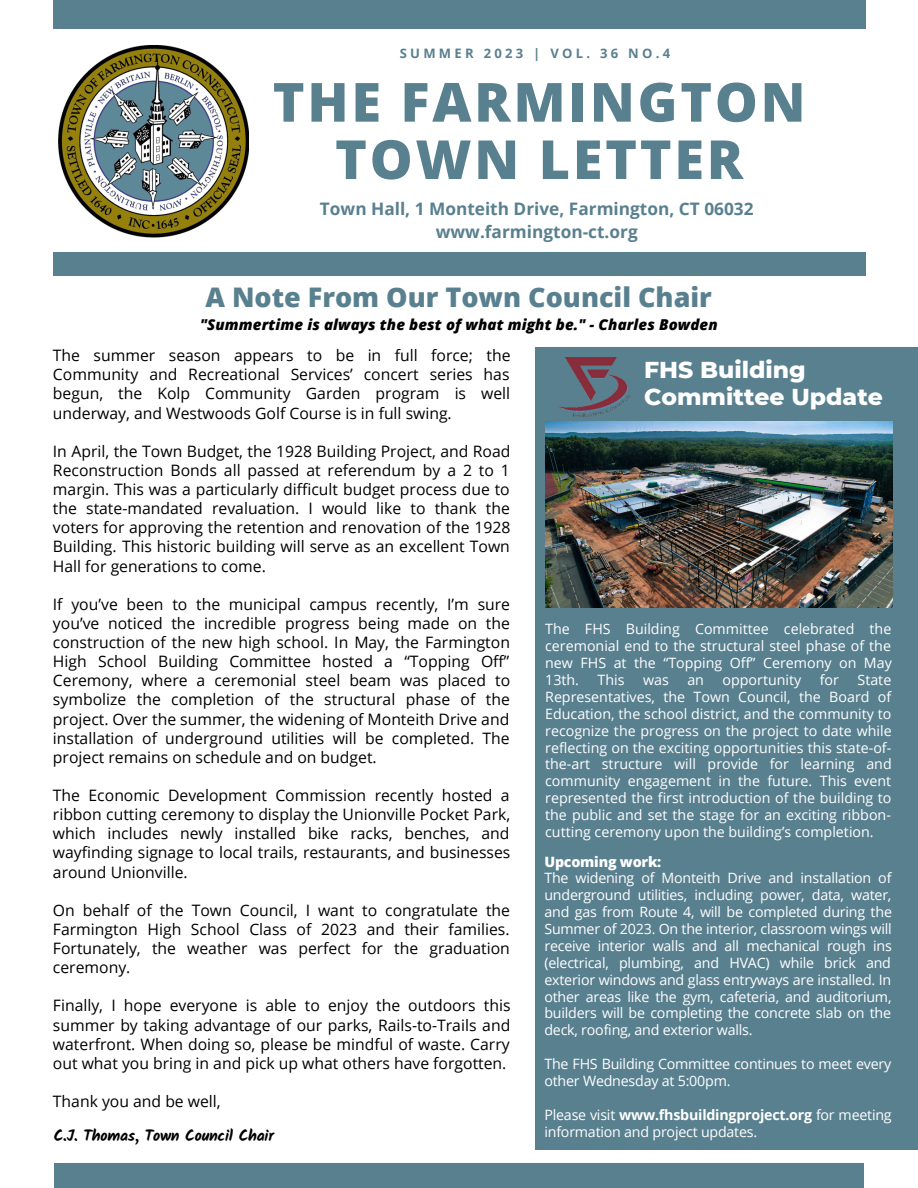
<style>
.page{position:relative;width:918px;height:1188px;background:#fff}
.page>*{position:absolute;margin:0;border:0;box-sizing:border-box;transform-origin:0 0}
.t1{font:800 54px/57.3px "Open Sans";letter-spacing:.05em;color:#59808f;text-align:center}
.t2{font:800 27px "Open Sans";color:#59808f}
.t3{font:800 23.4px "Montserrat";color:#fff}
.t4{font:700 17.25px "Open Sans";color:#59808f}
.t5{font:15.75px/19.2px "Open Sans";color:#000;text-align:justify}
.t6{font:700 15.75px "Kalam";letter-spacing:-.015em;color:#000}
.t7{font:italic 800 15px "Open Sans";letter-spacing:.01em;color:#000}
.t8{font:14.25px/16.8px "Open Sans";letter-spacing:-.015em;color:#fff;text-align:justify}
.t9{font:800 14.25px "Open Sans";letter-spacing:-.015em;color:#fff}
.t10{font:700 13.05px "Open Sans";letter-spacing:.25em;color:#59808f}
.s1{font-weight:700}
</style>
<div class="page">
<div style="left:53px;top:0;width:812px;height:29px;background:#59808f"></div>
<div style="left:54px;top:1164px;width:810px;height:24px;background:#59808f"></div>
<div style="left:53px;top:252px;width:812px;height:24px;background:#59808f"></div>
<img style="left:58px;top:46px;width:191px;height:191px">
<div style="left:535px;top:347px;width:383px;height:803px;background:#59808f"></div>
<img style="left:558px;top:358px;width:72px;height:59px">
<img style="left:546px;top:422px;width:346px;height:186px">
<p class="t10" style="left:400px;top:44px;width:272px">SUMMER 2023 | VOL. 36 NO.4</p>
<p class="t1" style="left:273px;top:72px;width:534px">THE FARMINGTON<br>TOWN LETTER</p>
<p class="t4" style="left:320px;top:197px;width:435px">Town Hall, 1 Monteith Drive, Farmington, CT 06032</p>
<p class="t4" style="left:436px;top:219px;width:203px">www.farmington-ct.org</p>
<p class="t2" style="left:206px;top:278px;width:508px">A Note From Our Town Council Chair</p>
<p class="t7" style="left:200px;top:314px;width:519px">"Summertime is always the best of what might be." - Charles Bowden</p>
<p class="t3" style="left:644px;top:355px;width:163px">FHS Building</p>
<p class="t3" style="left:644px;top:382px;width:240px">Committee Update</p>
<p class="t5" style="left:53px;top:346px;width:459px">The summer season appears to be in full force; the Community and Recreational Services’ concert series has begun, the Kolp Community Garden program is well underway, and Westwoods Golf Course is in full swing.</p>
<p class="t5" style="left:53px;top:441px;width:459px">In April, the Town Budget, the 1928 Building Project, and Road Reconstruction Bonds all passed at referendum by a 2 to 1 margin. This was a particularly difficult budget process due to the state-mandated revaluation. I would like to thank the voters for approving the retention and renovation of the 1928<br>Building. This historic building will serve as an excellent Town Hall for generations to come.</p>
<p class="t5" style="left:53px;top:594px;width:459px">If you’ve been to the municipal campus recently, I’m sure you’ve noticed the incredible progress being made on the construction of the new high school. In May, the Farmington High School Building Committee hosted a “Topping Off” Ceremony, where a ceremonial steel beam was placed to symbolize the completion of the structural phase of the project. Over the summer, the widening of Monteith Drive and installation of underground utilities will be completed. The project remains on schedule and on budget.</p>
<p class="t5" style="left:53px;top:785px;width:459px">The Economic Development Commission recently hosted a ribbon cutting ceremony to display the Unionville Pocket Park, which includes newly installed bike racks, benches, and wayfinding signage to local trails, restaurants, and businesses around Unionville.</p>
<p class="t5" style="left:53px;top:900px;width:459px">On behalf of the Town Council, I want to congratulate the Farmington High School Class of 2023 and their families.<br>Fortunately, the weather was perfect for the graduation ceremony.</p>
<p class="t5" style="left:53px;top:996px;width:459px">Finally, I hope everyone is able to enjoy the outdoors this summer by taking advantage of our parks, Rails-to-Trails and waterfront. When doing so, please be mindful of waste. Carry out what you bring in and pick up what others have forgotten.</p>
<p class="t5" style="left:53px;top:1091px;width:169px">Thank you and be well,</p>
<p class="t8" style="left:545px;top:621px;width:348px">The FHS Building Committee celebrated the ceremonial end to the structural steel phase of the new FHS at the “Topping Off” Ceremony on May 13th.</p>
<p class="t8" style="left:598px;top:671px;width:29px">This</p>
<p class="t8" style="left:643px;top:671px;width:27px">was</p>
<p class="t8" style="left:687px;top:671px;width:18px">an</p>
<p class="t8" style="left:723px;top:671px;width:80px">opportunity</p>
<p class="t8" style="left:820px;top:671px;width:21px">for</p>
<p class="t8" style="left:545px;top:671px;width:348px;text-indent:312px">State Representatives, the Town Council, the Board of Education, the school district, and the community to recognize the progress on the project to date while reflecting on the exciting opportunities this state-of&shy;the-art structure will provide for learning and community engagement in the future. This event represented the first introduction of the building to the public and set the stage for an exciting ribbon&shy;cutting ceremony upon the building’s completion.</p>
<p class="t9" style="left:544px;top:851px;width:118px">Upcoming work:</p>
<p class="t8" style="left:544px;top:869px;width:349px">The widening of Monteith Drive and installation of underground utilities, including power, data, water, and gas from Route 4, will be completed during the Summer of 2023. On the interior, classroom wings will receive interior walls and all mechanical rough ins (electrical, plumbing, and HVAC) while brick and exterior windows and glass entryways are installed. In other areas like the gym, cafeteria, and auditorium, builders will be completing the concrete slab on the deck, roofing, and exterior walls.</p>
<p class="t8" style="left:544px;top:1055px;width:348px">The FHS Building Committee continues to meet every other Wednesday at 5:00pm.</p>
<p class="t8" style="left:544px;top:1106px;width:349px">Please visit <span class="s1">www.fhsbuildingproject.org</span> for meeting information and project updates.</p>
<p class="t6" style="left:54px;top:1126px;width:222px">C.J. Thomas, Town Council Chair</p>
</div>
